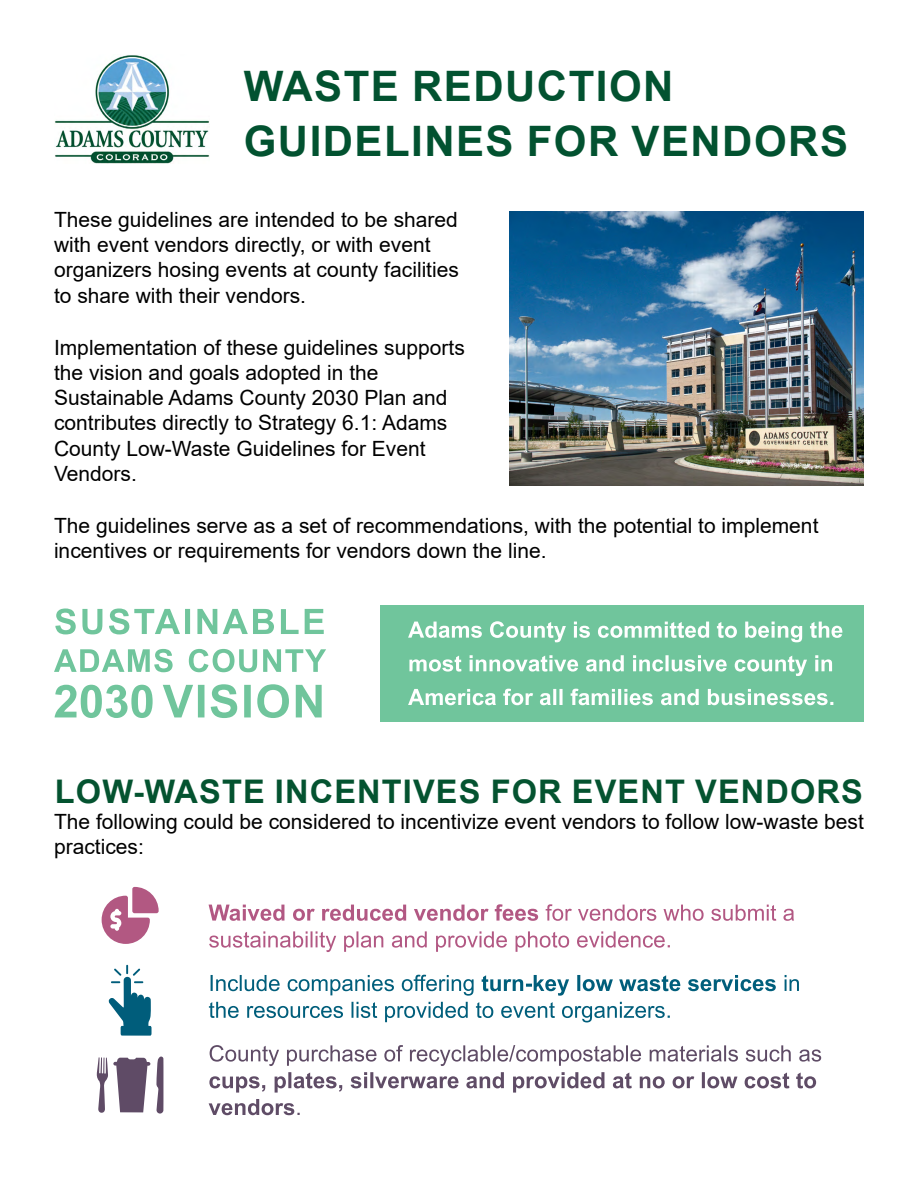
<style>
.page{position:relative;width:918px;height:1188px;background:#fff}
.page>*{position:absolute;margin:0;border:0;box-sizing:border-box;transform-origin:0 0}
.t1{font:700 42px/55.5px "Arial";letter-spacing:.035em;color:#025230}
.t2{font:700 32.55px "Arial";letter-spacing:.035em;color:#045330}
.t3{font:21px/25.2px "Arial";color:#000}
</style>
<div class="page">
<img style="left:55px;top:55px;width:154px;height:108px">
<div style="left:381px;top:605px;width:483px;height:117px;background:#70c59c"></div>
<svg style="left:408px;top:689px;width:425px;height:16px"></svg>
<svg style="left:409px;top:655px;width:423px;height:21px"></svg>
<svg style="left:408px;top:621px;width:434px;height:21px"></svg>
<svg style="left:55px;top:684px;width:267px;height:34px"></svg>
<svg style="left:54px;top:649px;width:272px;height:23px"></svg>
<svg style="left:55px;top:608px;width:269px;height:26px"></svg>
<img style="left:509px;top:212px;width:355px;height:274px">
<svg style="left:132px;top:887px;width:27px;height:26px"></svg>
<svg style="left:102px;top:896px;width:48px;height:48px"></svg>
<svg style="left:108px;top:965px;width:44px;height:71px"></svg>
<svg style="left:156px;top:1056px;width:7px;height:58px"></svg>
<svg style="left:97px;top:1057px;width:53px;height:56px"></svg>
<svg style="left:209px;top:1099px;width:91px;height:16px"></svg>
<svg style="left:209px;top:1072px;width:607px;height:21px"></svg>
<svg style="left:210px;top:1045px;width:611px;height:21px"></svg>
<svg style="left:209px;top:1002px;width:461px;height:20px"></svg>
<svg style="left:211px;top:975px;width:588px;height:21px"></svg>
<svg style="left:209px;top:931px;width:461px;height:21px"></svg>
<svg style="left:209px;top:904px;width:585px;height:17px"></svg>
<h1 class="t1" style="left:244px;top:59px;width:606px">WASTE REDUCTION<br>GUIDELINES FOR VENDORS</h1>
<p class="t3" style="left:54px;top:207px;width:407px">These guidelines are intended to be shared with event vendors directly, or with event organizers hosing events at county facilities to share with their vendors.</p>
<p class="t3" style="left:54px;top:335px;width:412px">Implementation of these guidelines supports the vision and goals adopted in the Sustainable Adams County 2030 Plan and contributes directly to Strategy 6.1: Adams County Low-Waste Guidelines for Event Vendors.</p>
<p class="t3" style="left:54px;top:513px;width:766px">The guidelines serve as a set of recommendations, with the potential to implement incentives or requirements for vendors down the line.</p>
<h2 class="t2" style="left:55px;top:769px;width:810px">LOW-WASTE INCENTIVES FOR EVENT VENDORS</h2>
<p class="t3" style="left:54px;top:809px;width:811px">The following could be considered to incentivize event vendors to follow low-waste best practices:</p>
</div>
